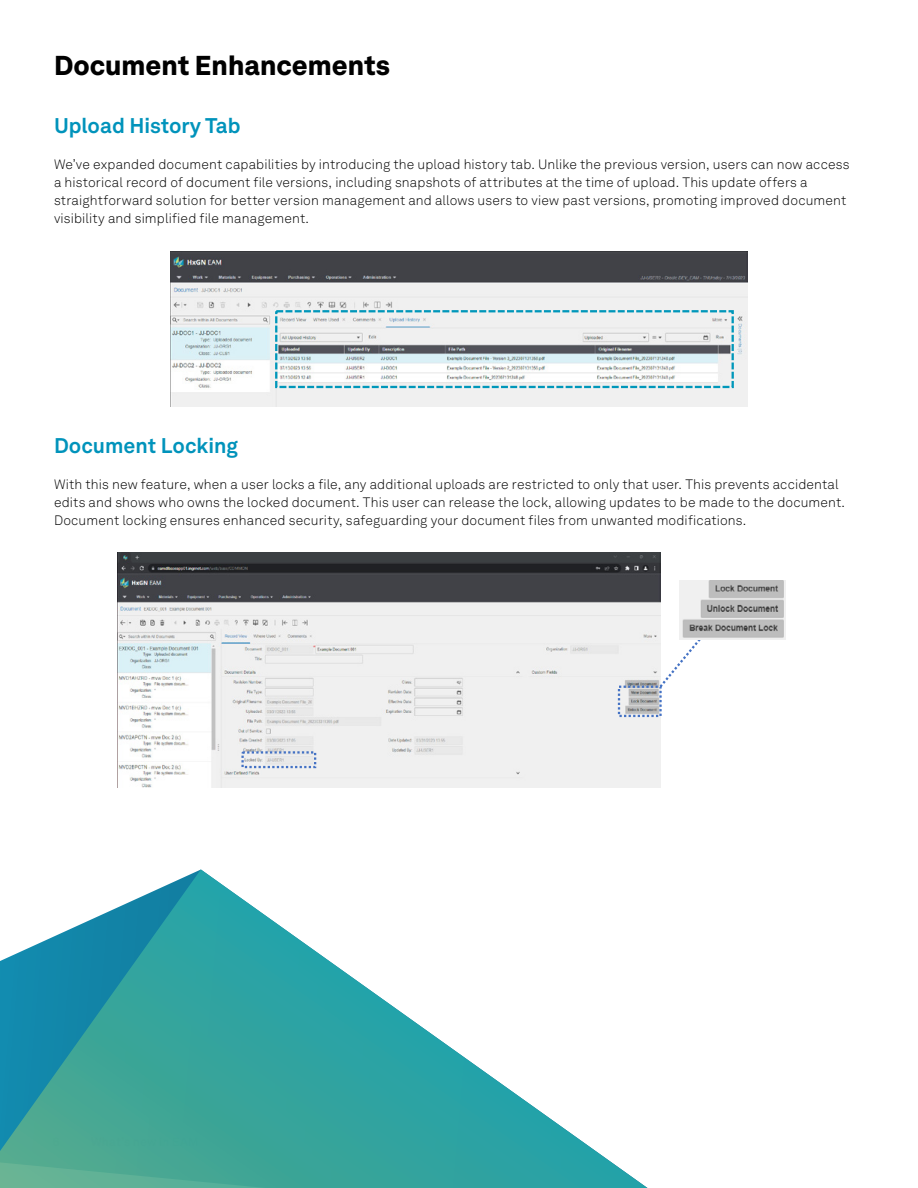
<style>
.page{position:relative;width:918px;height:1188px;background:#fff}
.page>*{position:absolute;margin:0;border:0;box-sizing:border-box;transform-origin:0 0}
.t1{font:900 27px "Hexagon Akkurat";color:#000}
.t2{font:700 21px "Hexagon Akkurat";color:#0093bb}
.t3{font:300 13.5px/18px "Hexagon Akkurat";letter-spacing:.01em;color:#000}
</style>
<div class="page">
<img style="left:171px;top:251px;width:576px;height:156px">
<div style="left:275px;top:310px;width:459px;height:78px;border:2px dashed #0097ba"></div>
<img style="left:117px;top:552px;width:543px;height:236px">
<div style="left:618px;top:686px;width:44px;height:31px;border:2px dashed #4472c4"></div>
<svg style="left:657px;top:636px;width:46px;height:54px"></svg>
<img style="left:679px;top:580px;width:107px;height:59px">
<div style="left:241px;top:751px;width:75px;height:17px;border:2px dashed #4472c4"></div>
<svg style="left:0;top:869px;width:648px;height:319px"></svg>
<h1 class="t1" style="left:54px;top:44px;width:338px">Document Enhancements</h1>
<h2 class="t2" style="left:54px;top:109px;width:188px">Upload History Tab</h2>
<p class="t3" style="left:54px;top:155px;width:797px">We’ve expanded document capabilities by introducing the upload history tab. Unlike the previous version, users can now access a historical record of document file versions, including snapshots of attributes at the time of upload. This update offers a straightforward solution for better version management and allows users to view past versions, promoting improved document visibility and simplified file management.</p>
<h2 class="t2" style="left:54px;top:429px;width:186px">Document Locking</h2>
<p class="t3" style="left:54px;top:474px;width:793px">With this new feature, when a user locks a file, any additional uploads are restricted to only that user. This prevents accidental edits and shows who owns the locked document. This user can release the lock, allowing updates to be made to the document.<br>Document locking ensures enhanced security, safeguarding your document files from unwanted modifications.</p>
</div>
